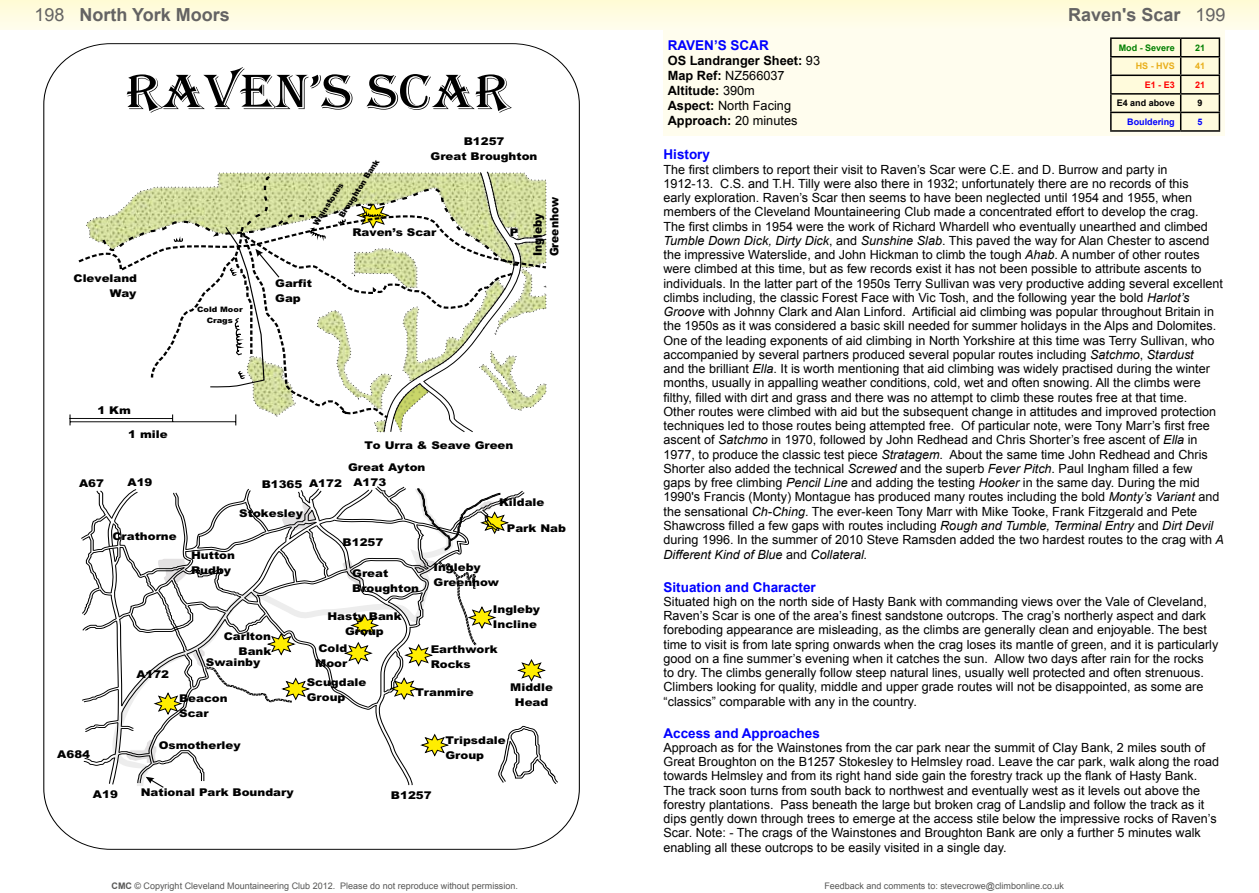
<style>
.page{position:relative;width:1259px;height:893px;background:#fff}
.page>*{position:absolute;margin:0;border:0;box-sizing:border-box;transform-origin:0 0}
.t1{font:51.3px "Algerian";color:#000;scale:1.1 1}
.t2{font:700 18px "Arial";color:#646363}
.t3{font:700 13.5px "Arial";color:#00f}
.t4{font:700 12.75px/15px "Arial";color:#000}
.t5{font:12.6px/14.2px "Arial";color:#000}
.t6{font:900 11.85px/16.6px "Arial";color:#000;scale:.91 1}
.t7{font:900 10.65px/15px "Arial";color:#000;scale:1.1 1}
.t8{font:9px "Arial";color:#575756}
.t9{font:700 9px "Arial";color:#007f00}
.t10{font:700 9px "Arial";color:#000}
.t11{font:700 9px "Arial";color:#00f}
.t12{font:700 9px "Arial";color:#e9af1b}
.t13{font:700 9px "Arial";color:#f00}
.t14{font:900 8.1px "Arial";color:#000;scale:.96 1}
.t15{font:900 7.5px/10.5px "Arial";color:#000;text-align:center;scale:1.1 1}
.s1{font-weight:400}
.s2{font-style:italic}
.s3{font-weight:700}
</style>
<div class="page">
<div style="left:630px;top:0;width:629px;height:29px;background:#fffce1"></div>
<div style="left:0;top:0;width:630px;height:29px;background:#fffce1"></div>
<svg style="left:44px;top:43px;width:535px;height:806px"></svg>
<div style="left:663px;top:30px;width:562px;height:106px;background:#fffdee"></div>
<hr style="left:1110px;top:37px;width:70px;height:2px;background:#000">
<hr style="left:1180px;top:37px;width:40px;height:2px;background:#000">
<svg style="left:1110px;top:38px;width:110px;height:92px;background:#e2dec3"></svg>
<hr style="left:1110px;top:130px;width:70px;height:2px;background:#000">
<hr style="left:1180px;top:130px;width:40px;height:2px;background:#000">
<h2 class="t2" style="left:35px;top:2px;width:197px"><span class="s1">198</span> North York Moors</h2>
<h2 class="t2" style="left:1068px;top:2px;width:159px">Raven's Scar <span class="s1">199</span></h2>
<h1 class="t1" style="left:126px;top:58px;width:351px">Raven’s Scar</h1>
<p class="t7" style="left:74px;top:272px;width:59px;text-align:right">Cleveland<br>Way</p>
<p class="t15" style="left:197px;top:305px;width:43px">Cold Moor<br>Crags</p>
<p class="t7" style="left:430px;top:135px;width:99px;text-align:center">B1257<br>Great Broughton</p>
<p class="t6" style="left:530px;top:256px;width:67px;rotate:-90deg">Ingleby<br>Greenhow</p>
<p class="t14" style="left:336px;top:214px;width:72px;rotate:-57deg">Broughton Bank</p>
<p class="t7" style="left:352px;top:226px;width:78px">Raven’s Scar</p>
<p class="t14" style="left:311px;top:221px;width:52px;rotate:-57deg">W ainstones</p>
<p class="t7" style="left:510px;top:225px;width:9px">P</p>
<p class="t7" style="left:275px;top:277px;width:35px">Garfit<br>Gap</p>
<p class="t7" style="left:97px;top:403px;width:32px">1 Km</p>
<p class="t7" style="left:128px;top:427px;width:37px">1 mile</p>
<p class="t7" style="left:79px;top:476px;width:24px">A67</p>
<p class="t7" style="left:127px;top:475px;width:24px">A19</p>
<p class="t7" style="left:112px;top:530px;width:60px">Crathorne</p>
<p class="t7" style="left:364px;top:439px;width:137px">To Urra &amp; Seave Green</p>
<p class="t7" style="left:348px;top:461px;width:72px">Great Ayton</p>
<p class="t7" style="left:309px;top:476px;width:72px">A172 A173</p>
<p class="t7" style="left:262px;top:478px;width:38px">B1365</p>
<p class="t7" style="left:239px;top:506px;width:59px">Stokesley</p>
<p class="t7" style="left:191px;top:549px;width:41px">Hutton<br>Rudby</p>
<p class="t7" style="left:343px;top:536px;width:38px">B1257</p>
<p class="t7" style="left:352px;top:567px;width:62px">Great<br>Broughton</p>
<p class="t7" style="left:499px;top:496px;width:43px">Kildale</p>
<p class="t7" style="left:507px;top:522px;width:55px">Park Nab</p>
<p class="t7" style="left:433px;top:561px;width:61px">Ingleby<br>Greenhow</p>
<p class="t7" style="left:57px;top:748px;width:31px">A684</p>
<p class="t7" style="left:93px;top:788px;width:24px">A19</p>
<p class="t7" style="left:136px;top:667px;width:31px">A172</p>
<p class="t7" style="left:224px;top:630px;width:45px;text-align:right">Carlton<br>Bank</p>
<p class="t7" style="left:206px;top:656px;width:51px">Swainby</p>
<p class="t7" style="left:327px;top:610px;width:69px;text-align:center">Hasty Bank<br>Group</p>
<p class="t7" style="left:315px;top:641px;width:31px;text-align:center">Cold<br>Moor</p>
<p class="t7" style="left:307px;top:676px;width:56px">Scugdale</p>
<p class="t7" style="left:179px;top:691px;width:46px">Beacon</p>
<p class="t7" style="left:307px;top:691px;width:37px">Group</p>
<p class="t7" style="left:179px;top:706px;width:28px">Scar</p>
<p class="t7" style="left:159px;top:738px;width:76px">Osmotherley</p>
<p class="t7" style="left:493px;top:603px;width:44px">Ingleby<br>Incline</p>
<p class="t7" style="left:431px;top:643px;width:62px">Earthwork<br>Rocks</p>
<p class="t7" style="left:415px;top:685px;width:55px">Tranmire</p>
<p class="t7" style="left:510px;top:681px;width:40px;text-align:center">Middle<br>Head</p>
<p class="t7" style="left:445px;top:734px;width:56px">Tripsdale<br>Group</p>
<p class="t7" style="left:141px;top:786px;width:140px">National Park Boundary</p>
<p class="t7" style="left:391px;top:789px;width:38px">B1257</p>
<p class="t3" style="left:668px;top:37px;width:103px">RAVEN’S SCAR</p>
<p class="t4" style="left:668px;top:54px;width:154px">OS Landranger Sheet: <span class="s1">93<br></span>Map Ref: <span class="s1">NZ566037<br></span>Altitude: <span class="s1">390m<br></span>Aspect: <span class="s1">North Facing<br></span>Approach: <span class="s1">20 minutes</span></p>
<p class="t9" style="left:1118px;top:42px;width:58px">Mod - Severe</p>
<p class="t9" style="left:1195px;top:42px;width:12px">21</p>
<p class="t12" style="left:1135px;top:60px;width:41px">HS - HVS</p>
<p class="t12" style="left:1195px;top:60px;width:12px">41</p>
<p class="t13" style="left:1144px;top:79px;width:32px">E1 - E3</p>
<p class="t13" style="left:1195px;top:79px;width:12px">21</p>
<p class="t10" style="left:1117px;top:97px;width:59px">E4 and above</p>
<p class="t10" style="left:1197px;top:97px;width:7px">9</p>
<p class="t11" style="left:1127px;top:116px;width:49px">Bouldering</p>
<p class="t11" style="left:1197px;top:116px;width:7px">5</p>
<p class="t3" style="left:663px;top:146px;width:48px">History</p>
<p class="t5" style="left:663px;top:162px;width:562px">The first climbers to report their visit to Raven’s Scar were C.E. and D. Burrow and party in<br>1912-13. C.S. and T.H. Tilly were also there in 1932; unfortunately there are no records of this<br>early exploration. Raven’s Scar then seems to have been neglected until 1954 and 1955, when members of the Cleveland Mountaineering Club made a concentrated effort to develop the crag.<br>The first climbs in 1954 were the work of Richard Whardell who eventually unearthed and climbed <span class="s2">Tumble Down Dick, Dirty Dick</span>, and <span class="s2">Sunshine Slab</span>. This paved the way for Alan Chester to ascend the impressive Waterslide, and John Hickman to climb the tough <span class="s2">Ahab</span>. A number of other routes were climbed at this time, but as few records exist it has not been possible to attribute ascents to individuals. In the latter part of the 1950s Terry Sullivan was very productive adding several excellent climbs including, the classic Forest Face with Vic Tosh, and the following year the bold <span class="s2">Harlot’s Groove</span> with Johnny Clark and Alan Linford. Artificial aid climbing was popular throughout Britain in the 1950s as it was considered a basic skill needed for summer holidays in the Alps and Dolomites.<br>One of the leading exponents of aid climbing in North Yorkshire at this time was Terry Sullivan, who accompanied by several partners produced several popular routes including <span class="s2">Satchmo</span>, <span class="s2">Stardust<br></span>and the brilliant <span class="s2">Ella</span>. It is worth mentioning that aid climbing was widely practised during the winter months, usually in appalling weather conditions, cold, wet and often snowing. All the climbs were filthy, filled with dirt and grass and there was no attempt to climb these routes free at that time.<br>Other routes were climbed with aid but the subsequent change in attitudes and improved protection techniques led to those routes being attempted free. Of particular note, were Tony Marr’s first free ascent of <span class="s2">Satchmo</span> in 1970, followed by John Redhead and Chris Shorter’s free ascent of <span class="s2">Ella</span> in 1977, to produce the classic test piece <span class="s2">Stratagem</span>. About the same time John Redhead and Chris Shorter also added the technical <span class="s2">Screwed</span> and the superb <span class="s2">Fever Pitch</span>. Paul Ingham filled a few<br>gaps by free climbing <span class="s2">Pencil Line</span> and adding the testing <span class="s2">Hooker</span> in the same day. During the mid 1990's Francis (Monty) Montague has produced many routes including the bold <span class="s2">Monty’s Variant</span> and the sensational <span class="s2">Ch-Ching</span>. The ever-keen Tony Marr with Mike Tooke, Frank Fitzgerald and Pete Shawcross filled a few gaps with routes including <span class="s2">Rough and Tumble, Terminal Entry</span> and <span class="s2">Dirt Devil </span>during 1996. In the summer of 2010 Steve Ramsden added the two hardest routes to the crag with <span class="s2">A Different Kind of Blue</span> and <span class="s2">Collateral.</span></p>
<p class="t3" style="left:663px;top:578px;width:154px">Situation and Character</p>
<p class="t5" style="left:663px;top:594px;width:556px">Situated high on the north side of Hasty Bank with commanding views over the Vale of Cleveland, Raven’s Scar is one of the area’s finest sandstone outcrops. The crag’s northerly aspect and dark foreboding appearance are misleading, as the climbs are generally clean and enjoyable. The best time to visit is from late spring onwards when the crag loses its mantle of green, and it is particularly good on a fine summer’s evening when it catches the sun. Allow two days after rain for the rocks<br>to dry. The climbs generally follow steep natural lines, usually well protected and often strenuous.<br>Climbers looking for quality, middle and upper grade routes will not be disappointed, as some are “classics” comparable with any in the country.</p>
<p class="t3" style="left:663px;top:724px;width:158px">Access and Approaches</p>
<p class="t5" style="left:663px;top:740px;width:557px">Approach as for the Wainstones from the car park near the summit of Clay Bank, 2 miles south of Great Broughton on the B1257 Stokesley to Helmsley road. Leave the car park, walk along the road towards Helmsley and from its right hand side gain the forestry track up the flank of Hasty Bank.<br>The track soon turns from south back to northwest and eventually west as it levels out above the forestry plantations. Pass beneath the large but broken crag of Landslip and follow the track as it dips gently down through trees to emerge at the access stile below the impressive rocks of Raven’s Scar. Note: - The crags of the Wainstones and Broughton Bank are only a further 5 minutes walk enabling all these outcrops to be easily visited in a single day.</p>
<p class="t8" style="left:111px;top:880px;width:408px"><span class="s3">CMC</span> © Copyright Cleveland Mountaineering Club 2012. Please do not reproduce without permission.</p>
<p class="t8" style="left:824px;top:880px;width:241px">Feedback and comments to: stevecrowe@climbonline.co.uk</p>
</div>
